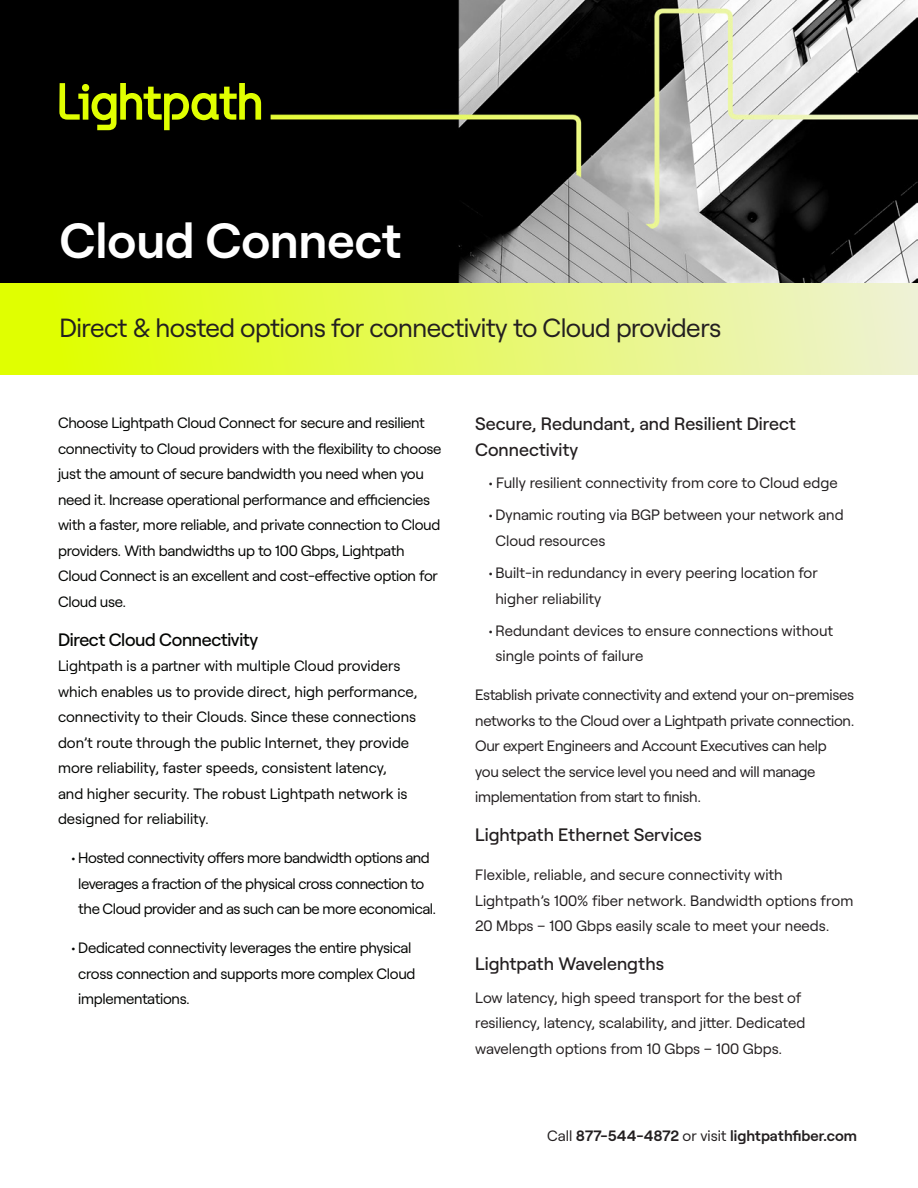
<style>
.page{position:relative;width:918px;height:1188px;background:#fff}
.page>*{position:absolute;margin:0;border:0;box-sizing:border-box;transform-origin:0 0}
.t1{font:600 49.5px "Roobert";color:#fff}
.t2{font:26.25px "Roobert";letter-spacing:-.02em;color:#231f20}
.t3{font:500 18px/25.5px "Roobert";color:#231f20}
.t4{font:500 18px "Roobert";letter-spacing:-.02em;color:#040503}
.t5{font:15px/25.5px "Roobert";letter-spacing:-.02em;color:#040503}
.t6{font:15px/25.5px "Roobert";color:#231f20}
.t7{font:15px/25.5px "Roobert";color:#040503}
.t8{font:15px/25.5px "Roobert";letter-spacing:-.02em;color:#231f20}
.Body_P{font:600 15px "Roobert";color:#231f20}
.s1{font-weight:400}
</style>
<div class="page">
<img style="left:0;top:0;width:918px;height:284px">
<div style="left:0;top:284px;width:918px;height:90px;background:linear-gradient(to right,#dfff00,#eef2d4)"></div>
<svg style="left:59px;top:83px;width:202px;height:47px;background:#4c5600"></svg>
<p class="t1" style="left:59px;top:203px;width:344px">Cloud Connect</p>
<p class="t2" style="left:59px;top:308px;width:664px">Direct &amp; hosted options for connectivity to Cloud providers</p>
<p class="t5" style="left:58px;top:409px;width:385px">Choose Lightpath Cloud Connect for secure and resilient connectivity to Cloud providers with the flexibility to choose just the amount of secure bandwidth you need when you need it. Increase operational performance and efficiencies with a faster, more reliable, and private connection to Cloud providers. With bandwidths up to 100 Gbps, Lightpath Cloud Connect is an excellent and cost-effective option for Cloud use.</p>
<p class="t4" style="left:58px;top:626px;width:202px">Direct Cloud Connectivity</p>
<p class="t7" style="left:58px;top:652px;width:361px">Lightpath is a partner with multiple Cloud providers which enables us to provide direct, high performance, connectivity to their Clouds. Since these connections don’t route through the public Internet, they provide more reliability, faster speeds, consistent latency,<br>and higher security. The robust Lightpath network is designed for reliability.</p>
<p class="t5" style="left:72px;top:844px;width:366px;text-align:center">• Hosted connectivity offers more bandwidth options and leverages a fraction of the physical cross connection to the Cloud provider and as such can be more economical.</p>
<p class="t5" style="left:78px;top:934px;width:339px;text-indent:-7px">• Dedicated connectivity leverages the entire physical cross connection and supports more complex Cloud implementations.</p>
<p class="t3" style="left:475px;top:410px;width:322px">Secure, Redundant, and Resilient Direct<br>Connectivity</p>
<p class="t6" style="left:489px;top:469px;width:351px">• Fully resilient connectivity from core to Cloud edge</p>
<p class="t6" style="left:495px;top:501px;width:350px;text-indent:-7px">• Dynamic routing via BGP between your network and<br>Cloud resources</p>
<p class="t6" style="left:495px;top:559px;width:324px;text-indent:-7px">• Built-in redundancy in every peering location for higher reliability</p>
<p class="t6" style="left:495px;top:617px;width:339px;text-indent:-7px">• Redundant devices to ensure connections without single points of failure</p>
<p class="t8" style="left:475px;top:681px;width:381px">Establish private connectivity and extend your on-premises networks to the Cloud over a Lightpath private connection.<br>Our expert Engineers and Account Executives can help<br>you select the service level you need and will manage implementation from start to finish.</p>
<p class="t3" style="left:475px;top:821px;width:228px">Lightpath Ethernet Services</p>
<p class="t6" style="left:475px;top:861px;width:380px">Flexible, reliable, and secure connectivity with<br>Lightpath’s 100% fiber network. Bandwidth options from<br>20 Mbps – 100 Gbps easily scale to meet your needs.</p>
<p class="t3" style="left:475px;top:950px;width:190px">Lightpath Wavelengths</p>
<p class="t6" style="left:475px;top:984px;width:332px">Low latency, high speed transport for the best of resiliency, latency, scalability, and jitter. Dedicated wavelength options from 10 Gbps – 100 Gbps.</p>
<p class="Body_P" style="left:547px;top:1124px;width:312px"><span class="s1">Call</span> 877-544-4872 <span class="s1">or visit</span> lightpathfiber.com</p>
</div>
